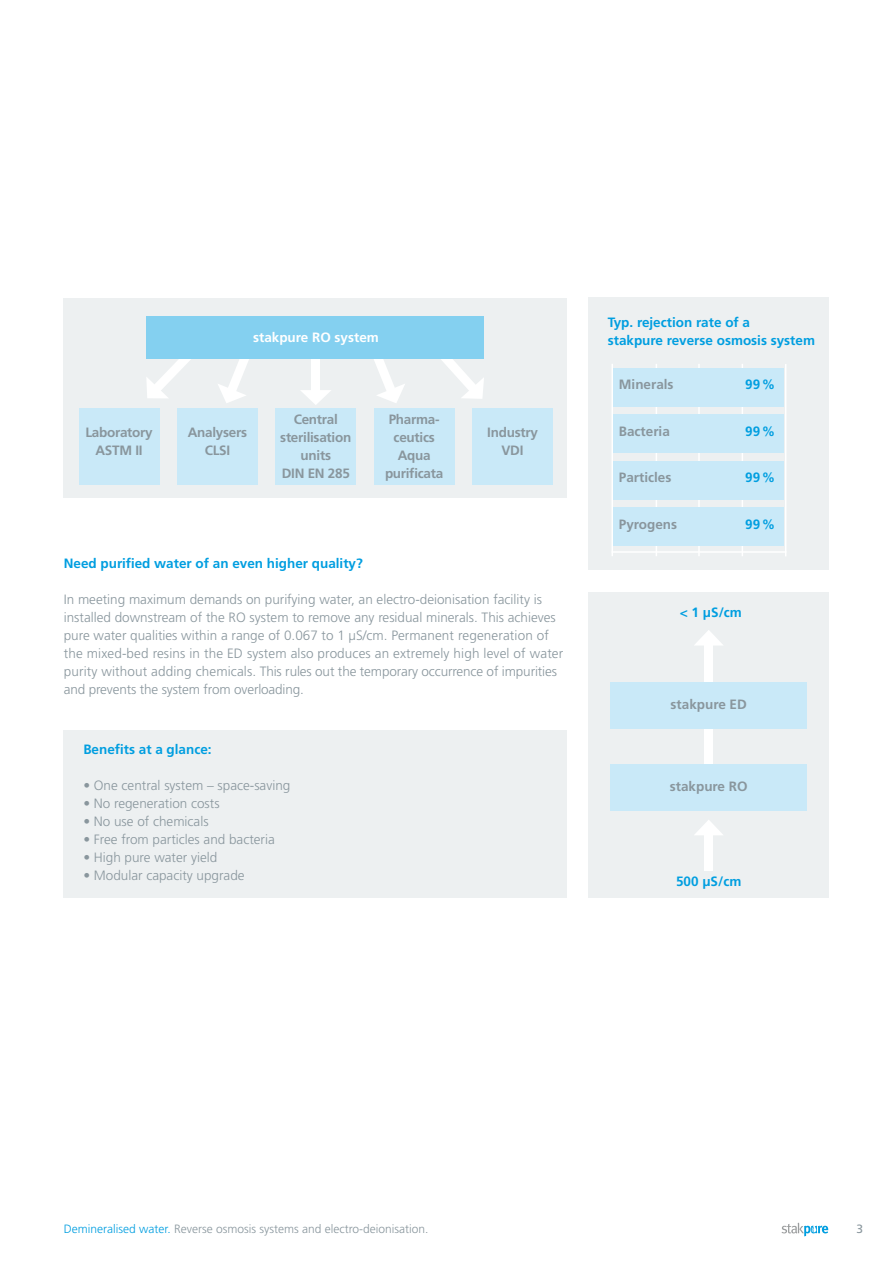
<style>
.page{position:relative;width:893px;height:1263px;background:#fff}
.page>*{position:absolute;margin:0;border:0;box-sizing:border-box;transform-origin:0 0}
.t1{font:300 13.5px/18px "Frutiger LT Pro";color:#89969d}
.t2{font:700 13.5px/18px "Frutiger LT Pro";color:#009ee0}
.t3{font:700 13.5px/18px "Frutiger LT Pro";letter-spacing:-.02em;color:#89969d;text-align:center}
.t4{font:700 13.5px "Frutiger LT Pro";color:#89969d}
.t5{font:700 13.5px "Frutiger LT Pro";color:#fff}
.t6{font:300 12px "Frutiger LT Pro";color:#89969d}
.t7{font:12px "Frutiger LT Pro";color:#89969d}
.s1{color:#009ee0}
</style>
<div class="page">
<svg style="left:782px;top:1223px;width:46px;height:13px"></svg>
<div style="left:64px;top:298px;width:503px;height:199px;background:#edf0f1"></div>
<div style="left:79px;top:409px;width:80px;height:76px;background:#c9e9f8"></div>
<svg style="left:146px;top:359px;width:45px;height:39px"></svg>
<div style="left:177px;top:409px;width:81px;height:76px;background:#c9e9f8"></div>
<svg style="left:218px;top:359px;width:31px;height:44px"></svg>
<div style="left:276px;top:409px;width:80px;height:76px;background:#c9e9f8"></div>
<div style="left:311px;top:346px;width:9px;height:47px;background:#fff"></div>
<svg style="left:301px;top:390px;width:30px;height:15px"></svg>
<div style="left:374px;top:409px;width:80px;height:76px;background:#c9e9f8"></div>
<svg style="left:374px;top:359px;width:31px;height:44px"></svg>
<div style="left:472px;top:409px;width:81px;height:76px;background:#c9e9f8"></div>
<svg style="left:441px;top:359px;width:43px;height:40px"></svg>
<div style="left:146px;top:316px;width:338px;height:43px;background:#84d0f0"></div>
<div style="left:64px;top:731px;width:503px;height:167px;background:#edf0f1"></div>
<div style="left:588px;top:593px;width:241px;height:305px;background:#edf0f1"></div>
<div style="left:704px;top:832px;width:9px;height:39px;background:#fff"></div>
<svg style="left:695px;top:820px;width:28px;height:15px"></svg>
<div style="left:704px;top:642px;width:9px;height:135px;background:#fff"></div>
<svg style="left:695px;top:630px;width:28px;height:15px"></svg>
<div style="left:610px;top:682px;width:197px;height:47px;background:#c9e9f8"></div>
<div style="left:610px;top:764px;width:197px;height:47px;background:#c9e9f8"></div>
<div style="left:588px;top:298px;width:241px;height:272px;background:#edf0f1"></div>
<hr style="left:698px;top:364px;width:2px;height:192px;background:#fff">
<hr style="left:656px;top:364px;width:1px;height:192px;background:#fff">
<hr style="left:742px;top:364px;width:1px;height:192px;background:#fff">
<hr style="left:785px;top:364px;width:1px;height:192px;background:#fff">
<div style="left:611px;top:414px;width:172px;height:39px;background:#c9e9f8"></div>
<div style="left:611px;top:461px;width:172px;height:39px;background:#c9e9f8"></div>
<div style="left:611px;top:507px;width:172px;height:39px;background:#c9e9f8"></div>
<div style="left:611px;top:368px;width:172px;height:39px;background:#c9e9f8"></div>
<hr style="left:611px;top:364px;width:2px;height:192px;background:#fff">
<hr style="left:611px;top:551px;width:175px;height:2px;background:#fff">
<p class="t5" style="left:253px;top:329px;width:127px">stakpure RO system</p>
<p class="t3" style="left:85px;top:423px;width:69px">Laboratory<br>ASTM II</p>
<p class="t3" style="left:188px;top:423px;width:61px">Analysers<br>CLSI</p>
<p class="t3" style="left:280px;top:410px;width:73px">Central sterilisation units<br>DIN EN 285</p>
<p class="t3" style="left:385px;top:410px;width:60px">Pharma&shy;ceutics<br>Aqua purificata</p>
<p class="t3" style="left:487px;top:423px;width:52px">Industry<br>VDI</p>
<p class="t2" style="left:64px;top:554px;width:301px">Need purified water of an even higher quality?</p>
<p class="t1" style="left:64px;top:590px;width:501px">In meeting maximum demands on purifying water, an electro-deionisation facility is installed downstream of the RO system to remove any residual minerals. This achieves pure water qualities within a range of 0.067 to 1 µS/cm. Permanent regeneration of the mixed-bed resins in the ED system also produces an extremely high level of water purity without adding chemicals. This rules out the temporary occurrence of impurities and prevents the system from overloading.</p>
<p class="t2" style="left:83px;top:740px;width:130px">Benefits at a glance:</p>
<p class="t1" style="left:83px;top:777px;width:208px">• One central system – space-saving</p>
<p class="t1" style="left:83px;top:795px;width:138px">• No regeneration costs</p>
<p class="t1" style="left:83px;top:813px;width:127px">• No use of chemicals</p>
<p class="t1" style="left:83px;top:830px;width:193px">• Free from particles and bacteria</p>
<p class="t1" style="left:83px;top:848px;width:136px">• High pure water yield</p>
<p class="t1" style="left:83px;top:866px;width:163px">• Modular capacity upgrade</p>
<p class="t2" style="left:608px;top:313px;width:209px">Typ. rejection rate of a<br>stakpure reverse osmosis system</p>
<p class="t4" style="left:619px;top:377px;width:56px">Minerals</p>
<p class="t4" style="left:619px;top:423px;width:53px">Bacteria</p>
<p class="t4" style="left:619px;top:470px;width:54px">Particles</p>
<p class="t4" style="left:619px;top:516px;width:60px">Pyrogens</p>
<p class="t2" style="left:745px;top:376px;width:32px">99%</p>
<p class="t2" style="left:745px;top:422px;width:32px">99%</p>
<p class="t2" style="left:745px;top:469px;width:32px">99%</p>
<p class="t2" style="left:745px;top:515px;width:32px">99%</p>
<p class="t2" style="left:680px;top:603px;width:64px">&lt; 1 μS/cm</p>
<p class="t4" style="left:671px;top:696px;width:78px">stakpure ED</p>
<p class="t4" style="left:670px;top:778px;width:79px">stakpure RO</p>
<p class="t2" style="left:676px;top:873px;width:67px">500 μS/cm</p>
<p class="t6" style="left:64px;top:1222px;width:366px"><span class="s1">Demineralised water.</span> Reverse osmosis systems and electro-deionisation.</p>
<p class="t7" style="left:856px;top:1222px;width:8px">3</p>
</div>
